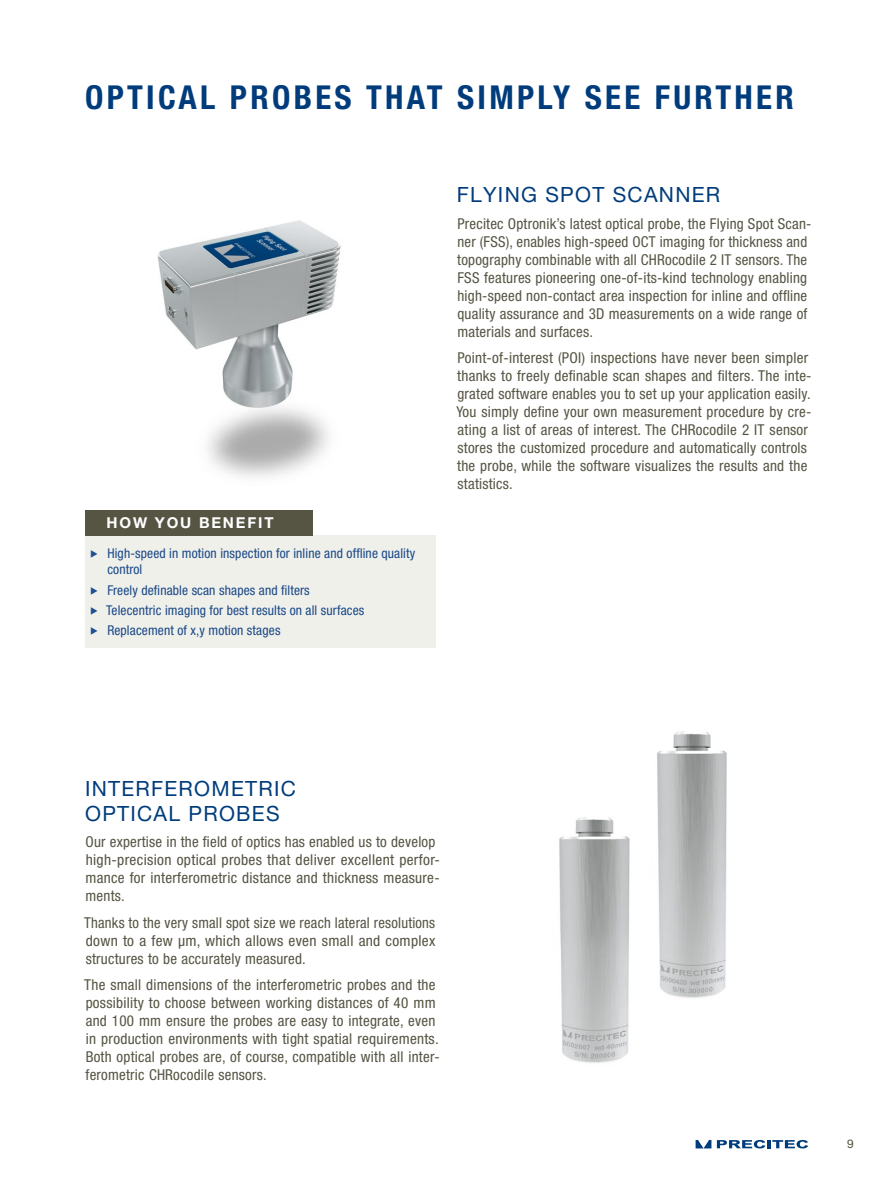
<style>
.page{position:relative;width:893px;height:1191px;background:#fff}
.page>*{position:absolute;margin:0;border:0;box-sizing:border-box;transform-origin:0 0}
.t1{font:700 condensed 33px "Helvetica Neue LT Pro";letter-spacing:.1em;color:#003c7c}
.t2{font:21px/25.2px "Helvetica Neue LT Pro";letter-spacing:.06em;color:#003c7c}
.t3{font:condensed 15px/18px "Helvetica Neue LT Pro";letter-spacing:.015em;color:#565443}
.t4{font:700 15px "Helvetica Neue LT Pro";letter-spacing:.12em;color:#fff}
.t5{font:condensed 13.5px/20.4px "Helvetica Neue LT Pro";letter-spacing:.01em;color:#1a4987}
.t6{font:12px "Helvetica Neue LT Pro";color:#565443}
.s1{color:#1d4f92}
</style>
<div class="page">
<img style="left:157px;top:220px;width:184px;height:257px">
<div style="left:85px;top:535px;width:351px;height:113px;background:#f0f0eb"></div>
<div style="left:85px;top:510px;width:227px;height:25px;background:#565443"></div>
<svg style="left:696px;top:1140px;width:15px;height:8px"></svg>
<svg style="left:717px;top:1140px;width:91px;height:8px"></svg>
<img style="left:559px;top:817px;width:71px;height:246px">
<img style="left:657px;top:731px;width:70px;height:267px">
<h1 class="t1" style="left:85px;top:77px;width:710px">OPTICAL PROBES THAT SIMPLY SEE FURTHER</h1>
<p class="t4" style="left:107px;top:513px;width:168px">HOW YOU BENEFIT</p>
<p class="t5" style="left:107px;top:545px;width:309px;line-height:16.2px;text-indent:-18px"><span class="s1">▶</span> High-speed in motion inspection for inline and offline quality control</p>
<p class="t5" style="left:89px;top:579px;width:276px"><span class="s1">▶</span> Freely definable scan shapes and filters<br><span class="s1">▶</span> Telecentric imaging for best results on all surfaces <span class="s1">▶</span> Replacement of x,y motion stages</p>
<h2 class="t2" style="left:457px;top:182px;width:265px">FLYING SPOT SCANNER</h2>
<p class="t3" style="left:457px;top:214px;width:356px">Precitec Optronik’s latest optical probe, the Flying Spot Scan&shy;ner (FSS), enables high-speed OCT imaging for thickness and topography combinable with all CHRocodile 2 IT sensors. The FSS features pioneering one-of-its-kind technology enabling high-speed non-contact area inspection for inline and offline quality assurance and 3D measurements on a wide range of materials and surfaces.</p>
<p class="t3" style="left:457px;top:349px;width:356px">Point-of-interest (POI) inspections have never been simpler thanks to freely definable scan shapes and filters. The inte&shy;grated software enables you to set up your application easily.<br>You simply define your own measurement procedure by cre&shy;ating a list of areas of interest. The CHRocodile 2 IT sensor stores the customized procedure and automatically controls the probe, while the software visualizes the results and the statistics.</p>
<h2 class="t2" style="left:85px;top:775px;width:212px">INTERFEROMETRIC<br>OPTICAL PROBES</h2>
<p class="t3" style="left:85px;top:833px;width:356px">Our expertise in the field of optics has enabled us to develop high-precision optical probes that deliver excellent perfor&shy;mance for interferometric distance and thickness measure&shy;ments.</p>
<p class="t3" style="left:84px;top:913px;width:353px;text-align:justify">Thanks to the very small spot size we reach lateral resolutions down to a few μm, which allows even small and complex structures to be accurately measured.</p>
<p class="t3" style="left:84px;top:976px;width:357px">The small dimensions of the interferometric probes and the possibility to choose between working distances of 40 mm and 100 mm ensure the probes are easy to integrate, even in production environments with tight spatial requirements.<br>Both optical probes are, of course, compatible with all inter&shy;ferometric CHRocodile sensors.</p>
<p class="t6" style="left:847px;top:1137px;width:8px">9</p>
</div>
